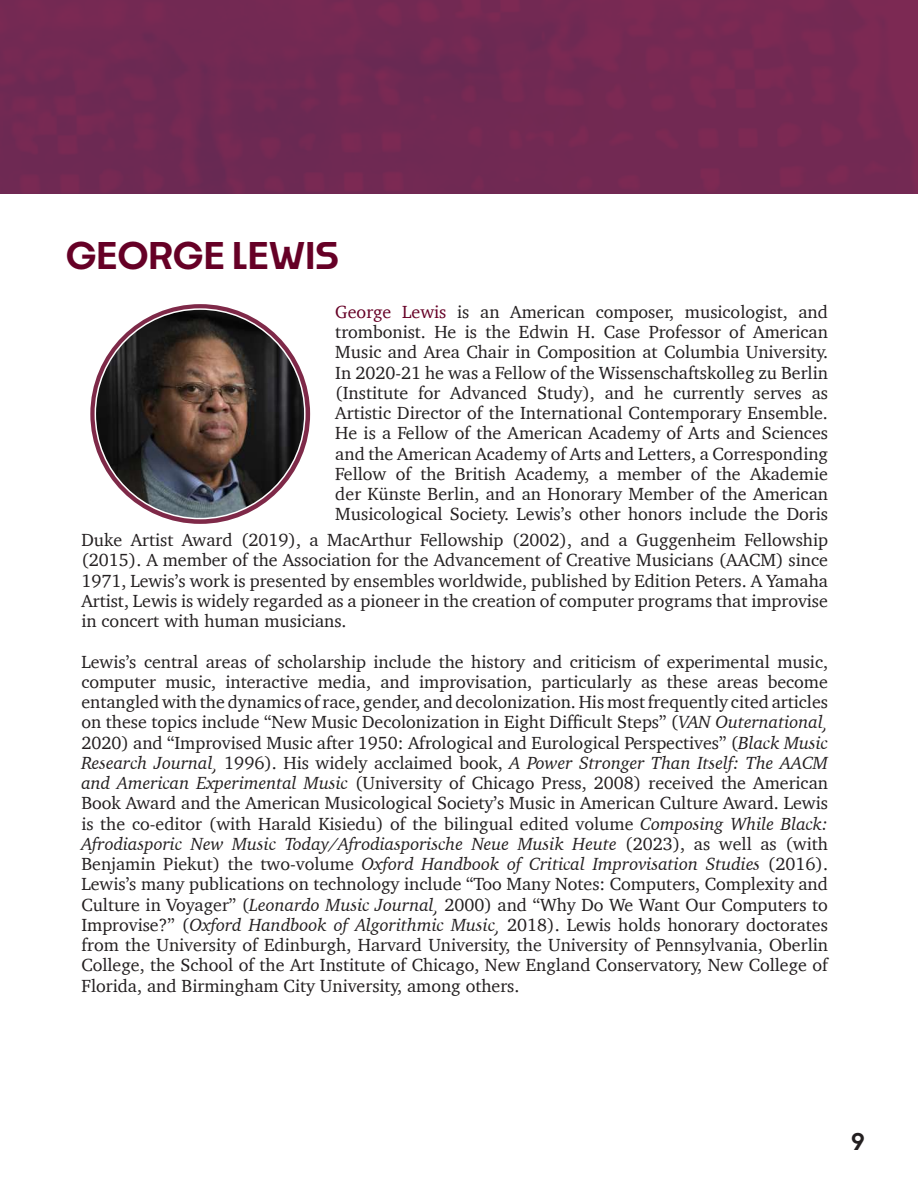
<style>
.page{position:relative;width:918px;height:1188px;background:#fff}
.page>*{position:absolute;margin:0;border:0;box-sizing:border-box;transform-origin:0 0}
.t1{font:600 36px "Noka";color:#660026}
.t2{font:600 22.5px "Noka";color:#231f20}
.t3{font:18px/20.2px "Charter";color:#231f20;text-align:justify}
.s1{color:#660026}
.s2{font-style:italic}
</style>
<div class="page">
<img style="left:0;top:0;width:918px;height:193px">
<svg style="left:90px;top:304px;width:220px;height:220px;background:#8d435e"></svg>
<img style="left:95px;top:309px;width:210px;height:210px;border-radius:105px">
<h1 class="t1" style="left:66px;top:233px;width:274px">GEORGE LEWIS</h1>
<p class="t3" style="left:335px;top:301px;width:494px"><span class="s1">George Lewis</span> is an American composer, musicologist, and trombonist. He is the Edwin H. Case Professor of American Music and Area Chair in Composition at Columbia University.<br>In 2020-21 he was a Fellow of the Wissenschaftskolleg zu Berlin (Institute for Advanced Study), and he currently serves as Artistic Director of the International Contemporary Ensemble.<br>He is a Fellow of the American Academy of Arts and Sciences and the American Academy of Arts and Letters, a Corresponding Fellow of the British Academy, a member of the Akademie der Künste Berlin, and an Honorary Member of the American Musicological Society. Lewis’s other honors include the Doris</p>
<p class="t3" style="left:81px;top:530px;width:748px">Duke Artist Award (2019), a MacArthur Fellowship (2002), and a Guggenheim Fellowship (2015). A member of the Association for the Advancement of Creative Musicians (AACM) since 1971, Lewis’s work is presented by ensembles worldwide, published by Edition Peters. A Yamaha Artist, Lewis is widely regarded as a pioneer in the creation of computer programs that improvise in concert with human musicians.</p>
<p class="t3" style="left:81px;top:651px;width:748px">Lewis’s central areas of scholarship include the history and criticism of experimental music, computer music, interactive media, and improvisation, particularly as these areas become entangled with the dynamics of race, gender, and decolonization. His most frequently cited articles on these topics include “New Music Decolonization in Eight Difficult Steps” (<span class="s2">VAN Outernational, </span>2020) and “Improvised Music after 1950: Afrological and Eurological Perspectives” (<span class="s2">Black Music Research Journal,</span> 1996). His widely acclaimed book, <span class="s2">A Power Stronger Than Itself: The AACM and American Experimental Music</span> (University of Chicago Press, 2008) received the American Book Award and the American Musicological Society’s Music in American Culture Award. Lewis is the co-editor (with Harald Kisiedu) of the bilingual edited volume <span class="s2">Composing While Black:<br>Afrodiasporic New Music Today/Afrodiasporische Neue Musik Heute</span> (2023), as well as (with Benjamin Piekut) the two-volume <span class="s2">Oxford Handbook of Critical Improvisation Studies</span> (2016).<br>Lewis’s many publications on technology include “Too Many Notes: Computers, Complexity and Culture in Voyager” (<span class="s2">Leonardo Music Journal,</span> 2000) and “Why Do We Want Our Computers to Improvise?” (<span class="s2">Oxford Handbook of Algorithmic Music,</span> 2018). Lewis holds honorary doctorates from the University of Edinburgh, Harvard University, the University of Pennsylvania, Oberlin College, the School of the Art Institute of Chicago, New England Conservatory, New College of Florida, and Birmingham City University, among others.</p>
<p class="t2" style="left:851px;top:1128px;width:15px">9</p>
</div>
